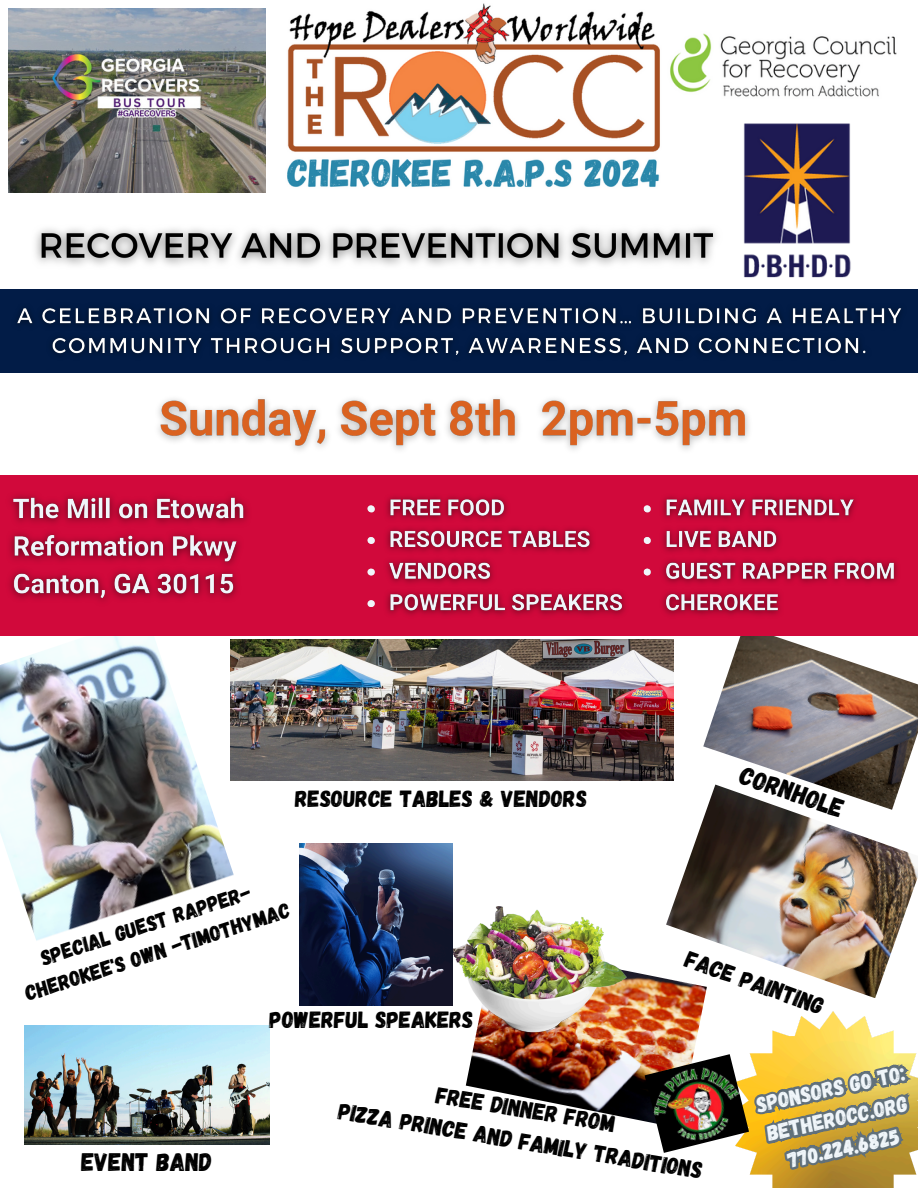
<style>
.page{position:relative;width:918px;height:1188px;background:#fff}
.page>*{position:absolute;margin:0;border:0;box-sizing:border-box;transform-origin:0 0}
.t1{font:25.8px "Gagalin";color:#000}
.t2{font:25.35px "Gagalin";color:#000}
.t3{font:23.7px "Gagalin";color:#000}
.t4{font:23.4px/32px "Gagalin";color:#000;text-align:center}
.t5{font:21.75px/30.3px "Gagalin";color:#f0f6fa;text-align:center}
.t6{font:21.45px/29.1px "Gagalin";color:#000;text-align:center}
</style>
<div class="page">
<img style="left:670px;top:33px;width:227px;height:64px">
<div style="left:0;top:289px;width:918px;height:84px;background:#021c47"></div>
<img style="left:0;top:635px;width:234px;height:306px">
<img style="left:466px;top:971px;width:198px;height:151px">
<img style="left:453px;top:906px;width:174px;height:131px">
<img style="left:703px;top:635px;width:215px;height:62px">
<div style="left:0;top:475px;width:918px;height:160px;background:#d1093b"></div>
<img style="left:230px;top:640px;width:444px;height:140px">
<img style="left:25px;top:1025px;width:244px;height:119px">
<img style="left:300px;top:844px;width:153px;height:162px">
<img style="left:645px;top:1054px;width:19px;height:99px">
<img style="left:743px;top:123px;width:108px;height:155px">
<img style="left:9px;top:495px;width:239px;height:106px">
<img style="left:158px;top:398px;width:591px;height:53px">
<img style="left:17px;top:308px;width:885px;height:47px">
<img style="left:367px;top:496px;width:531px;height:119px">
<svg style="left:644px;top:506px;width:7px;height:6px"></svg>
<svg style="left:644px;top:537px;width:7px;height:7px"></svg>
<svg style="left:644px;top:569px;width:7px;height:6px"></svg>
<img style="left:664px;top:697px;width:254px;height:456px">
<img style="left:673px;top:843px;width:245px;height:310px">
<img style="left:732px;top:902px;width:186px;height:286px">
<img style="left:8px;top:9px;width:258px;height:183px">
<img style="left:287px;top:3px;width:373px;height:184px">
<img style="left:35px;top:228px;width:681px;height:38px">
<p class="t4" style="left:295px;top:782px;width:294px">RESOURCE TABLES &amp; VENDORS</p>
<p class="t6" style="left:12px;top:952px;width:279px;rotate:-18deg">SPECIAL GUEST RAPPER-<br>CHEROKEE'S OWN -TIMOTHYMAC</p>
<p class="t4" style="left:270px;top:1002px;width:205px">POWERFUL SPEAKERS</p>
<p class="t1" style="left:746px;top:758px;width:110px;rotate:19deg">CORNHOLE</p>
<p class="t3" style="left:692px;top:943px;width:147px;rotate:20deg">FACE PAINTING</p>
<p class="t2" style="left:81px;top:1146px;width:132px">EVENT BAND</p>
<p class="t4" style="left:346px;top:1064px;width:370px;rotate:9deg">FREE DINNER FROM<br>PIZZA PRINCE AND FAMILY TRADITIONS</p>
<p class="t5" style="left:753px;top:1089px;width:153px;rotate:-12deg">SPONSORS GO TO:<br>BETHEROCC.ORG<br>770.224.6825</p>
</div>
